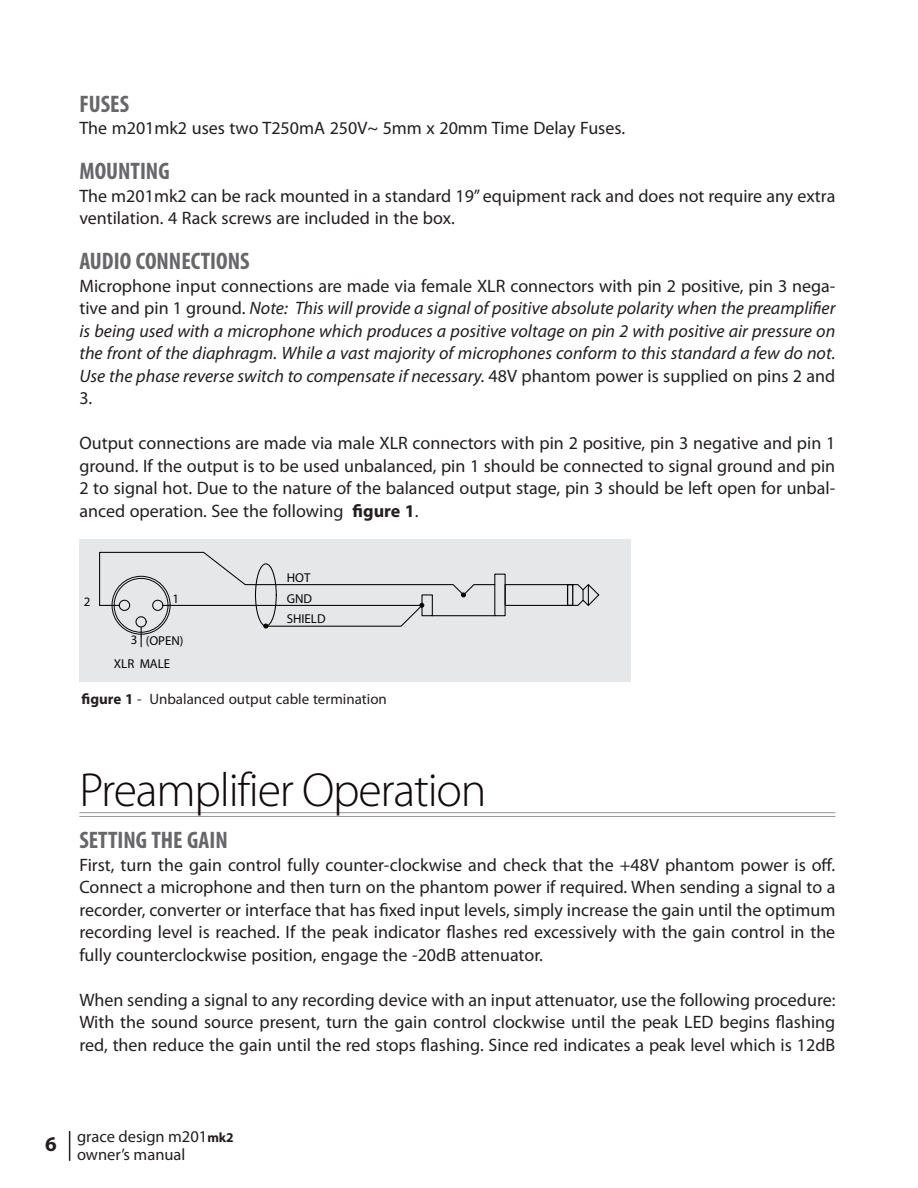
<style>
.page{position:relative;width:918px;height:1188px;background:#fff}
.page>*{position:absolute;margin:0;border:0;box-sizing:border-box;transform-origin:0 0}
.heading_1{font:300 48px "Myriad Pro";letter-spacing:-.025em;color:#110a0c}
.heading_2{font:700 condensed 24px "Myriad Pro";color:#67676a}
.t1{font:700 21px "Myriad Pro";color:#231f20}
.Paragraph_Main{font:18px/22.5px "Myriad Pro";color:#231f20;text-align:justify}
.Paragraph_Main-2{font:italic 18px/22.5px "Myriad Pro";color:#231f20;text-align:justify}
.t2{font:16.5px/18px "Myriad Pro";color:#231f20}
.Paragraph_Main-3{font:15px "Myriad Pro";color:#231f20}
.t3{font:12.9px/20.9px "Myriad Pro";color:#040503}
.t4{font:12.9px/23px "Myriad Pro";letter-spacing:-.005em;color:#050504}
.s1{font-style:normal}
.s2{font-weight:700}
.s3{color:#040503}
.s4{font-weight:700;font-size:13.5px}
</style>
<div class="page">
<hr style="left:69px;top:1131px;width:1px;height:30px;background:#231f20">
<div style="left:79px;top:539px;width:552px;height:142px;background:#e6e7e9"></div>
<svg style="left:506px;top:584px;width:94px;height:22px"></svg>
<div style="left:567px;top:584px;width:6px;height:22px;border:1px solid #040503"></div>
<div style="left:494px;top:574px;width:12px;height:42px;border:1px solid #040503"></div>
<svg style="left:99px;top:551px;width:397px;height:96px"></svg>
<svg style="left:79px;top:813px;width:756px;height:1px"></svg>
<hr style="left:79px;top:812px;width:756px;height:1px;background:#959494">
<hr style="left:79px;top:816px;width:756px;height:1px;background:#959494">
<p class="heading_2" style="left:79px;top:89px;width:51px">FUSES</p>
<p class="Paragraph_Main" style="left:79px;top:117px;width:547px">The m201mk2 uses two T250mA 250V~ 5mm x 20mm Time Delay Fuses.</p>
<p class="heading_2" style="left:79px;top:156px;width:92px">MOUNTING</p>
<p class="Paragraph_Main" style="left:79px;top:184px;width:758px">The m201mk2 can be rack mounted in a standard 19” equipment rack and does not require any extra ventilation. 4 Rack screws are included in the box.</p>
<p class="heading_2" style="left:79px;top:246px;width:172px">AUDIO CONNECTIONS</p>
<p class="Paragraph_Main-2" style="left:79px;top:274px;width:758px"><span class="s1">Microphone input connections are made via female XLR connectors with pin 2 positive, pin 3 nega&shy;tive and pin 1 ground.</span> Note: This will provide a signal of positive absolute polarity when the preamplifier is being used with a microphone which produces a positive voltage on pin 2 with positive air pressure on the front of the diaphragm. While a vast majority of microphones conform to this standard a few do not.<br>Use the phase reverse switch to compensate if necessary. <span class="s1">48V phantom power is supplied on pins 2 and 3.</span></p>
<p class="Paragraph_Main" style="left:79px;top:432px;width:758px">Output connections are made via male XLR connectors with pin 2 positive, pin 3 negative and pin 1 ground. If the output is to be used unbalanced, pin 1 should be connected to signal ground and pin 2 to signal hot. Due to the nature of the balanced output stage, pin 3 should be left open for unbal&shy;anced operation. See the following <span class="s2">figure 1</span>.</p>
<p class="t3" style="left:84px;top:591px;width:8px">2</p>
<p class="t3" style="left:172px;top:588px;width:8px">1</p>
<p class="t3" style="left:287px;top:567px;width:27px">HOT<br>GND</p>
<p class="t3" style="left:287px;top:608px;width:40px">SHIELD</p>
<p class="t3" style="left:131px;top:629px;width:8px">3</p>
<p class="t4" style="left:114px;top:629px;width:71px;text-indent:32px"><span class="s3">(OPEN)<br></span>XLR MALE</p>
<p class="Paragraph_Main-3" style="left:82px;top:689px;width:307px"><span class="s2">figure 1</span> - Unbalanced output cable termination</p>
<p class="heading_1" style="left:79px;top:763px;width:409px">Preamplifier Operation</p>
<p class="heading_2" style="left:79px;top:825px;width:150px">SETTING THE GAIN</p>
<p class="Paragraph_Main" style="left:79px;top:853px;width:758px">First, turn the gain control fully counter-clockwise and check that the +48V phantom power is off.<br>Connect a microphone and then turn on the phantom power if required. When sending a signal to a recorder, converter or interface that has fixed input levels, simply increase the gain until the optimum recording level is reached. If the peak indicator flashes red excessively with the gain control in the fully counterclockwise position, engage the -20dB attenuator.</p>
<p class="Paragraph_Main" style="left:79px;top:988px;width:758px">When sending a signal to any recording device with an input attenuator, use the following procedure:<br>With the sound source present, turn the gain control clockwise until the peak LED begins flashing red, then reduce the gain until the red stops flashing. Since red indicates a peak level which is 12dB</p>
<p class="t1" style="left:45px;top:1130px;width:13px">6</p>
<p class="t2" style="left:77px;top:1127px;width:158px">grace design m201<span class="s4">mk2 </span>owner’s manual</p>
</div>
